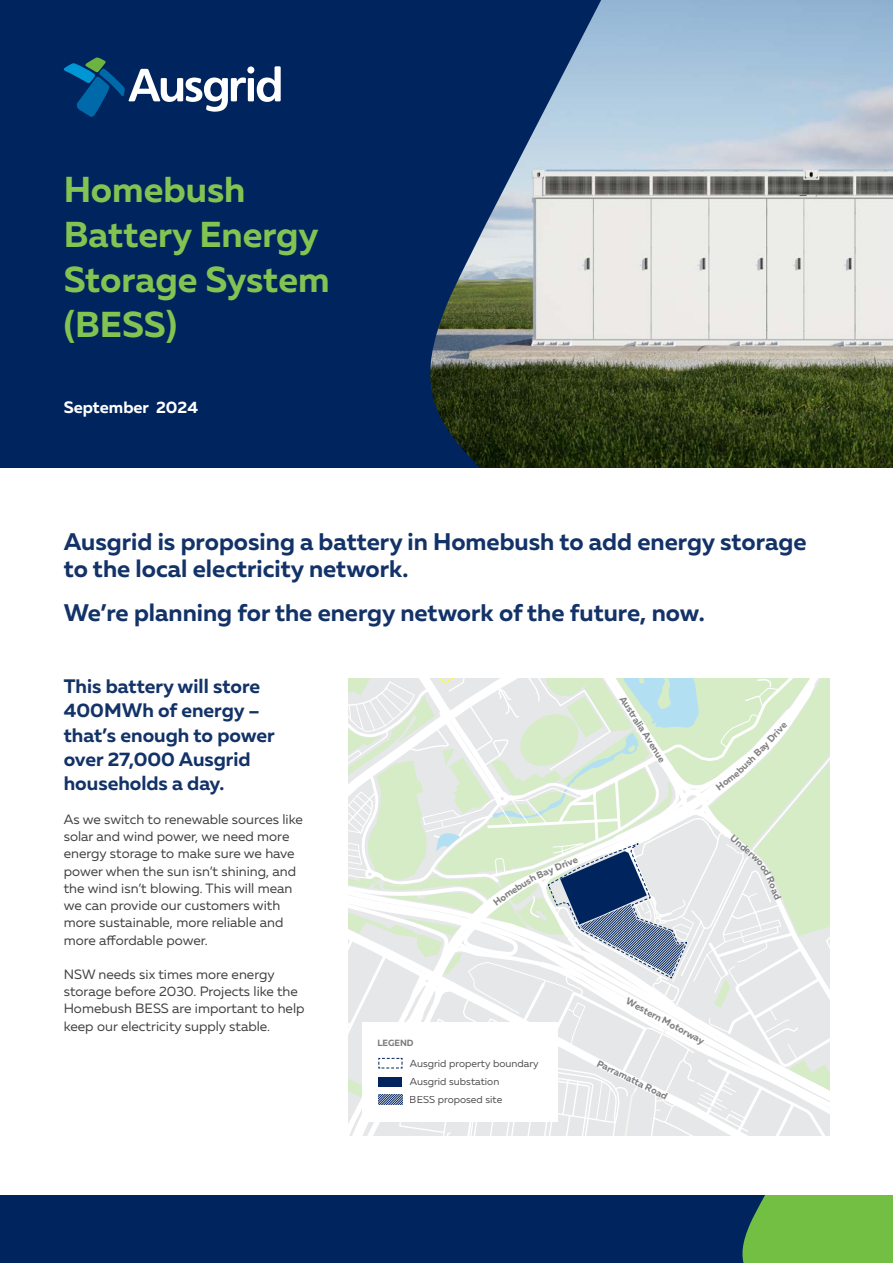
<style>
.page{position:relative;width:893px;height:1263px;background:#fff}
.page>*{position:absolute;margin:0;border:0;box-sizing:border-box;transform-origin:0 0}
.t1{font:700 36px/45px "Muller";color:#81c452}
.t2{font:700 24px/27px "Muller";color:#123268}
.t3{font:700 19.5px/24px "Muller";color:#123268}
.t4{font:700 16.5px "Muller";color:#fff}
.t5{font:13.5px/17.2px "Muller";color:#414042}
.t6{font:10.2px/18.3px "Muller";color:#231f20}
.t7{font:700 9.6px "Muller";color:#7f7f7f}
.t8{font:700 9px "Muller";color:#7d7d7d}
</style>
<div class="page">
<div style="left:0;top:0;width:893px;height:468px;background:#00245d"></div>
<img style="left:430px;top:0;width:463px;height:468px">
<svg style="left:64px;top:58px;width:217px;height:59px"></svg>
<div style="left:606px;top:1195px;width:287px;height:68px;background:#72bf44"></div>
<div style="left:0;top:1195px;width:765px;height:68px;background:#00245d"></div>
<svg style="left:349px;top:678px;width:480px;height:457px"></svg>
<h1 class="t1" style="left:64px;top:167px;width:267px">Homebush<br>Battery Energy<br>Storage System (BESS)</h1>
<p class="t4" style="left:64px;top:397px;width:136px">September 2024</p>
<h2 class="t2" style="left:64px;top:528px;width:744px">Ausgrid is proposing a battery in Homebush to add energy storage to the local electricity network.</h2>
<h2 class="t2" style="left:64px;top:599px;width:642px">We’re planning for the energy network of the future, now.</h2>
<h3 class="t3" style="left:64px;top:674px;width:213px">This battery will store<br>400MWh of energy – that’s enough to power over 27,000 Ausgrid households a day.</h3>
<p class="t5" style="left:64px;top:810px;width:241px">As we switch to renewable sources like solar and wind power, we need more energy storage to make sure we have power when the sun isn’t shining, and the wind isn’t blowing. This will mean we can provide our customers with more sustainable, more reliable and more affordable power.</p>
<p class="t5" style="left:64px;top:965px;width:242px">NSW needs six times more energy storage before 2030. Projects like the Homebush BESS are important to help keep our electricity supply stable.</p>
<p class="t7" style="left:541px;top:867px;width:38px;rotate:-23deg">ay Drive</p>
<p class="t7" style="left:627px;top:693px;width:78px;rotate:58deg">Australia Avenue</p>
<p class="t8" style="left:377px;top:1037px;width:38px">LEGEND</p>
<p class="t6" style="left:410px;top:1054px;width:130px">Ausgrid property boundary<br>Ausgrid substation<br>BESS proposed site</p>
<p class="t7" style="left:630px;top:995px;width:89px;rotate:28deg">Western Motorway</p>
<p class="t7" style="left:600px;top:1057px;width:79px;rotate:26deg">Parramatta Road</p>
<p class="t7" style="left:756px;top:746px;width:33px;rotate:-48deg">ay Driv</p>
</div>
